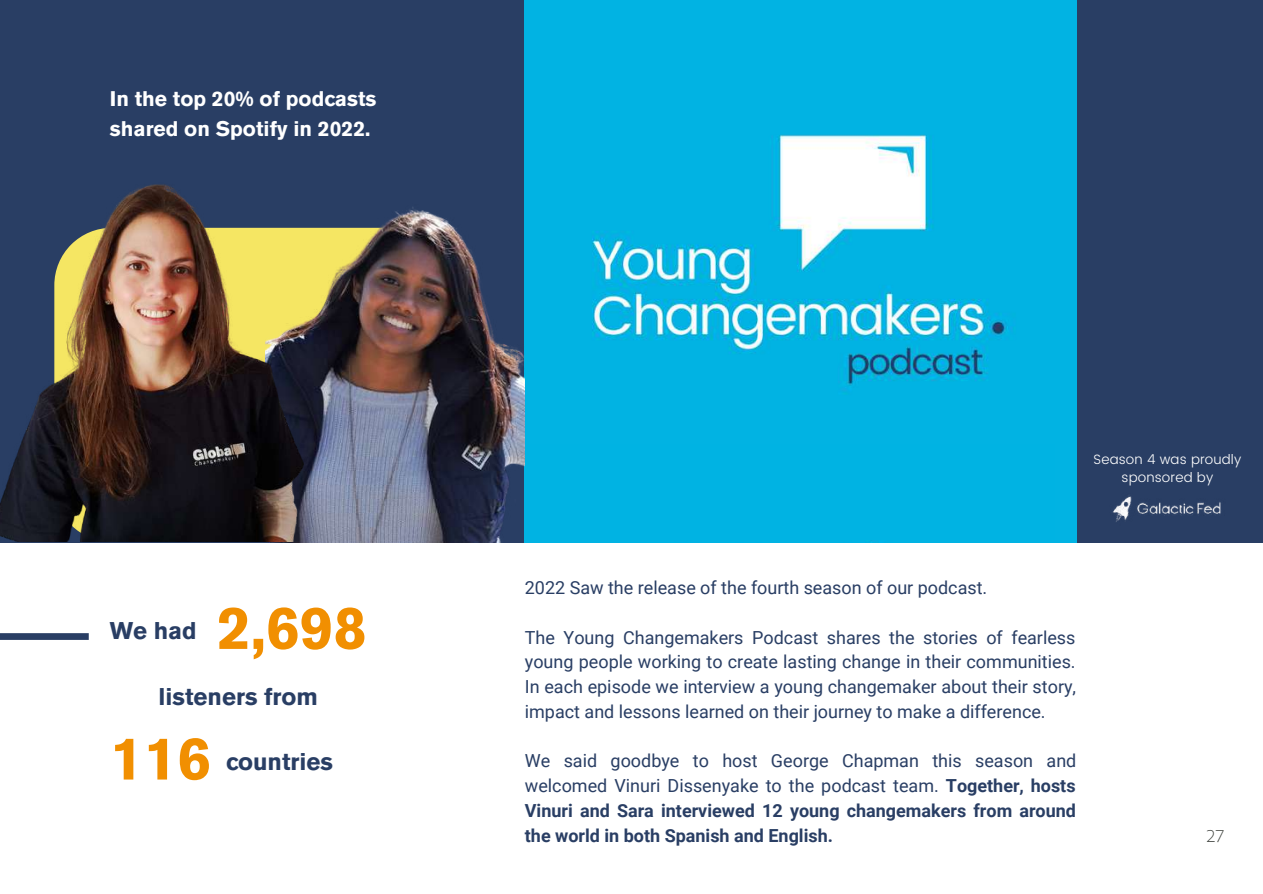
<style>
.page{position:relative;width:1263px;height:894px;background:#fff}
.page>*{position:absolute;margin:0;border:0;box-sizing:border-box;transform-origin:0 0}
.t1{font:700 60px "Akzidenz Grotesk BE";color:#f18f01}
.t2{font:700 24px "Akzidenz Grotesk BE";color:#293e64}
.t3{font:700 21px/29.2px "Akzidenz Grotesk BE";color:#fff}
.t4{font:18px/24.8px "Roboto";color:#293e64;text-align:justify}
.t5{font:700 18px/24.8px "Roboto";color:#293e64;text-align:justify}
.t6{font:100 18px "Petala W01";color:#363a35}
.t7{font:300 13.5px/18px "Poppins";letter-spacing:.01em;color:#fff;text-align:center}
.s1{font-weight:400}
</style>
<div class="page">
<div style="left:0;top:0;width:1263px;height:542px;background:#293e64"></div>
<img style="left:525px;top:0;width:551px;height:542px">
<div style="left:528px;top:443px;width:527px;height:96px;background:#00b3e3"></div>
<div style="left:0;top:633px;width:89px;height:6px;background:#293e64"></div>
<img style="left:266px;top:207px;width:258px;height:335px">
<img style="left:0;top:184px;width:314px;height:357px">
<img style="left:1113px;top:496px;width:108px;height:26px">
<p class="t3" style="left:110px;top:86px;width:268px">In the top 20% of podcasts shared on Spotify in 2022.</p>
<h2 class="t2" style="left:110px;top:622px;width:88px">We had</h2>
<h1 class="t1" style="left:217px;top:606px;width:151px">2,698</h1>
<h2 class="t2" style="left:159px;top:687px;width:161px">listeners from</h2>
<h1 class="t1" style="left:110px;top:737px;width:103px">116</h1>
<h2 class="t2" style="left:226px;top:752px;width:108px">countries</h2>
<p class="t7" style="left:1094px;top:450px;width:149px">Season 4 was proudly sponsored by</p>
<p class="t4" style="left:525px;top:575px;width:464px">2022 Saw the release of the fourth season of our podcast.</p>
<p class="t4" style="left:525px;top:625px;width:553px">The Young Changemakers Podcast shares the stories of fearless young people working to create lasting change in their communities.<br>In each episode we interview a young changemaker about their story, impact and lessons learned on their journey to make a difference.</p>
<p class="t5" style="left:525px;top:748px;width:553px"><span class="s1">We said goodbye to host George Chapman this season and welcomed Vinuri Dissenyake to the podcast team.</span> Together, hosts Vinuri and Sara interviewed 12 young changemakers from around the world in both Spanish and English.</p>
<p class="t6" style="left:1206px;top:824px;width:20px">27</p>
</div>
